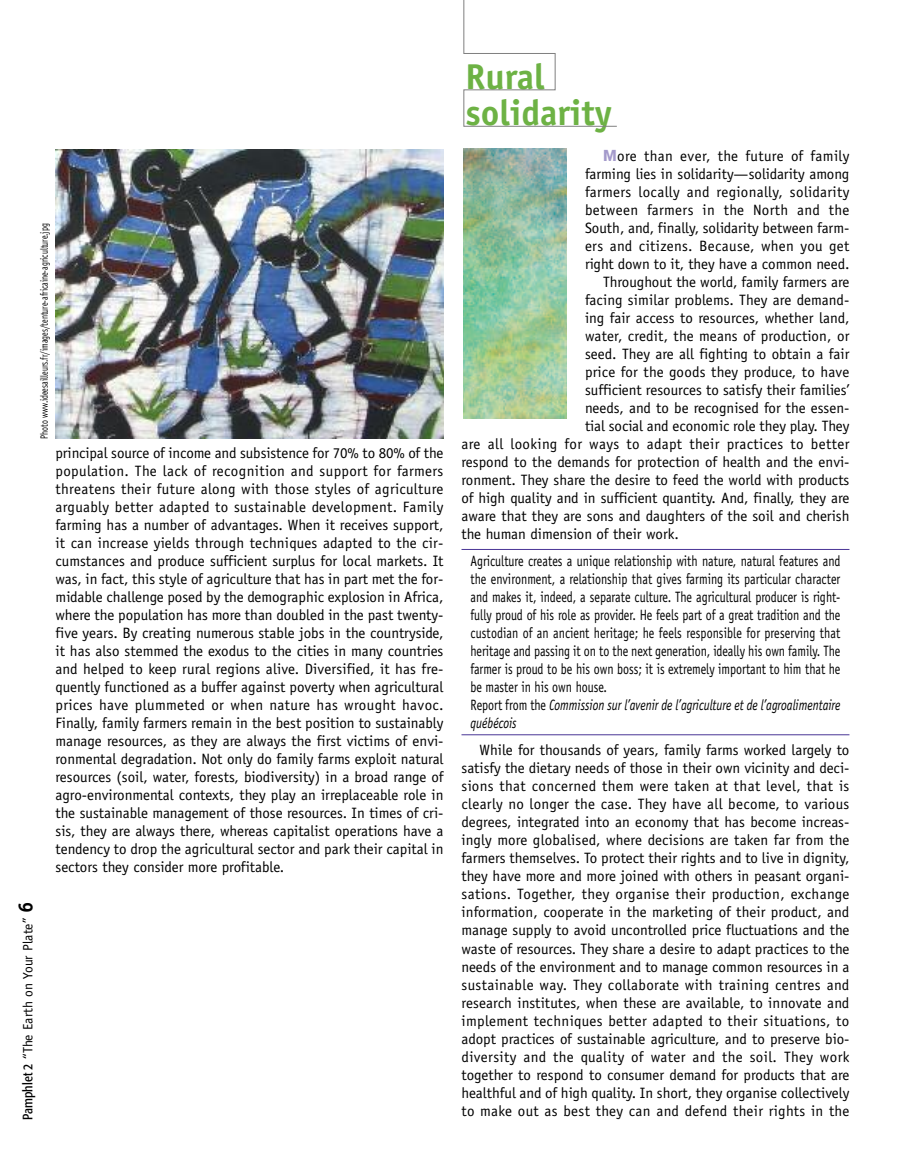
<style>
.page{position:relative;width:905px;height:1175px;background:#fff}
.page>*{position:absolute;margin:0;border:0;box-sizing:border-box;transform-origin:0 0}
.t1{font:700 36px/36px "Officina Sans";color:#6db244}
.t2{font:15px/18px "Officina Sans";color:#000;text-align:justify}
.t3{font:15px/18px "Officina Sans";color:#000;scale:.8 1}
.t4{font:15px "Officina Sans";letter-spacing:.025em;color:#000}
.t5{font:13.5px "Officina Sans";color:#000}
.t6{font:10.5px "Officina Sans";color:#000;scale:.75 1}
.s1{font-family:"Formata";font-stretch:condensed}
.s2{font-weight:700;font-size:20.25px}
.s3{font-family:"Avant Garde";font-weight:700;color:#a49acb}
.s4{font-style:italic}
</style>
<div class="page">
<hr style="left:461px;top:549px;width:388px;height:1px;background:#493596">
<hr style="left:461px;top:734px;width:388px;height:1px;background:#493596">
<img style="left:56px;top:149px;width:387px;height:289px">
<svg style="left:463px;top:0;width:154px;height:126px"></svg>
<img style="left:463px;top:148px;width:104px;height:270px">
<p class="t6" style="left:40px;top:438px;width:288px;rotate:-90deg">Photo www.ideesailleurs.fr/images/tenture-africaine-agriculture.jpg</p>
<p class="t5" style="left:23px;top:1119px;width:219px;rotate:-90deg"><span class="s1">Pamphlet 2</span> “The Earth on Your Plate” <span class="s2">6</span></p>
<p class="t2" style="left:55px;top:445px;width:389px">principal source of income and subsistence for 70% to 80% of the population. The lack of recognition and support for farmers threatens their future along with those styles of agriculture arguably better adapted to sustainable development. Family farming has a number of advantages. When it receives support, it can increase yields through techniques adapted to the cir&shy;cumstances and produce sufficient surplus for local markets. It was, in fact, this style of agriculture that has in part met the for&shy;midable challenge posed by the demographic explosion in Africa, where the population has more than doubled in the past twenty&shy;five years. By creating numerous stable jobs in the countryside, it has also stemmed the exodus to the cities in many countries and helped to keep rural regions alive. Diversified, it has fre&shy;quently functioned as a buffer against poverty when agricultural prices have plummeted or when nature has wrought havoc.<br>Finally, family farmers remain in the best position to sustainably manage resources, as they are always the first victims of envi&shy;ronmental degradation. Not only do family farms exploit natural resources (soil, water, forests, biodiversity) in a broad range of agro-environmental contexts, they play an irreplaceable role in the sustainable management of those resources. In times of cri&shy;sis, they are always there, whereas capitalist operations have a tendency to drop the agricultural sector and park their capital in sectors they consider more profitable.</p>
<h1 class="t1" style="left:465px;top:62px;width:148px">Rural solidarity</h1>
<p class="t4" style="left:603px;top:150px;width:248px"><span class="s3">M</span>ore than ever, the future of family</p>
<p class="t2" style="left:585px;top:166px;width:266px">farming lies in solidarity—solidarity among</p>
<p class="t4" style="left:585px;top:186px;width:266px">farmers locally and regionally, solidarity</p>
<p class="t4" style="left:585px;top:204px;width:266px">between farmers in the North and the</p>
<p class="t2" style="left:585px;top:220px;width:266px">South, and, finally, solidarity between farm-</p>
<p class="t4" style="left:585px;top:240px;width:266px">ers and citizens. Because, when you get</p>
<p class="t2" style="left:585px;top:256px;width:266px">right down to it, they have a common need.</p>
<p class="t2" style="left:603px;top:274px;width:248px">Throughout the world, family farmers are</p>
<p class="t2" style="left:585px;top:292px;width:266px">facing similar problems. They are demand-</p>
<p class="t2" style="left:585px;top:310px;width:266px">ing fair access to resources, whether land,</p>
<p class="t2" style="left:585px;top:328px;width:266px">water, credit, the means of production, or</p>
<p class="t2" style="left:585px;top:346px;width:266px">seed. They are all fighting to obtain a fair</p>
<p class="t2" style="left:585px;top:364px;width:266px">price for the goods they produce, to have</p>
<p class="t2" style="left:585px;top:382px;width:266px">sufficient resources to satisfy their families’</p>
<p class="t2" style="left:585px;top:400px;width:266px">needs, and to be recognised for the essen-</p>
<p class="t2" style="left:585px;top:418px;width:266px">tial social and economic role they play. They</p>
<p class="t4" style="left:461px;top:438px;width:389px">are all looking for ways to adapt their practices to better</p>
<p class="t2" style="left:461px;top:454px;width:389px">respond to the demands for protection of health and the envi-</p>
<p class="t2" style="left:461px;top:472px;width:389px">ronment. They share the desire to feed the world with products</p>
<p class="t2" style="left:461px;top:490px;width:389px">of high quality and in sufficient quantity. And, finally, they are</p>
<p class="t2" style="left:461px;top:508px;width:389px">aware that they are sons and daughters of the soil and cherish</p>
<p class="t2" style="left:461px;top:526px;width:219px">the human dimension of their work.</p>
<p class="t3" style="left:470px;top:553px;width:464px">Agriculture creates a unique relationship with nature, natural features and the environment, a relationship that gives farming its particular character and makes it, indeed, a separate culture. The agricultural producer is right&shy;fully proud of his role as provider. He feels part of a great tradition and the custodian of an ancient heritage; he feels responsible for preserving that heritage and passing it on to the next generation, ideally his own family. The farmer is proud to be his own boss; it is extremely important to him that he be master in his own house.<br>Report from the <span class="s4">Commission sur l’avenir de l’agriculture et de l’agroalimentaire québécois</span></p>
<p class="t2" style="left:461px;top:742px;width:389px;text-indent:18px">While for thousands of years, family farms worked largely to satisfy the dietary needs of those in their own vicinity and deci&shy;sions that concerned them were taken at that level, that is clearly no longer the case. They have all become, to various degrees, integrated into an economy that has become increas&shy;ingly more globalised, where decisions are taken far from the farmers themselves. To protect their rights and to live in dignity, they have more and more joined with others in peasant organi&shy;sations. Together, they organise their production, exchange information, cooperate in the marketing of their product, and manage supply to avoid uncontrolled price fluctuations and the waste of resources. They share a desire to adapt practices to the needs of the environment and to manage common resources in a sustainable way. They collaborate with training centres and research institutes, when these are available, to innovate and implement techniques better adapted to their situations, to adopt practices of sustainable agriculture, and to preserve bio&shy;diversity and the quality of water and the soil. They work together to respond to consumer demand for products that are healthful and of high quality. In short, they organise collectively to make out as best they can and defend their rights in the</p>
</div>
